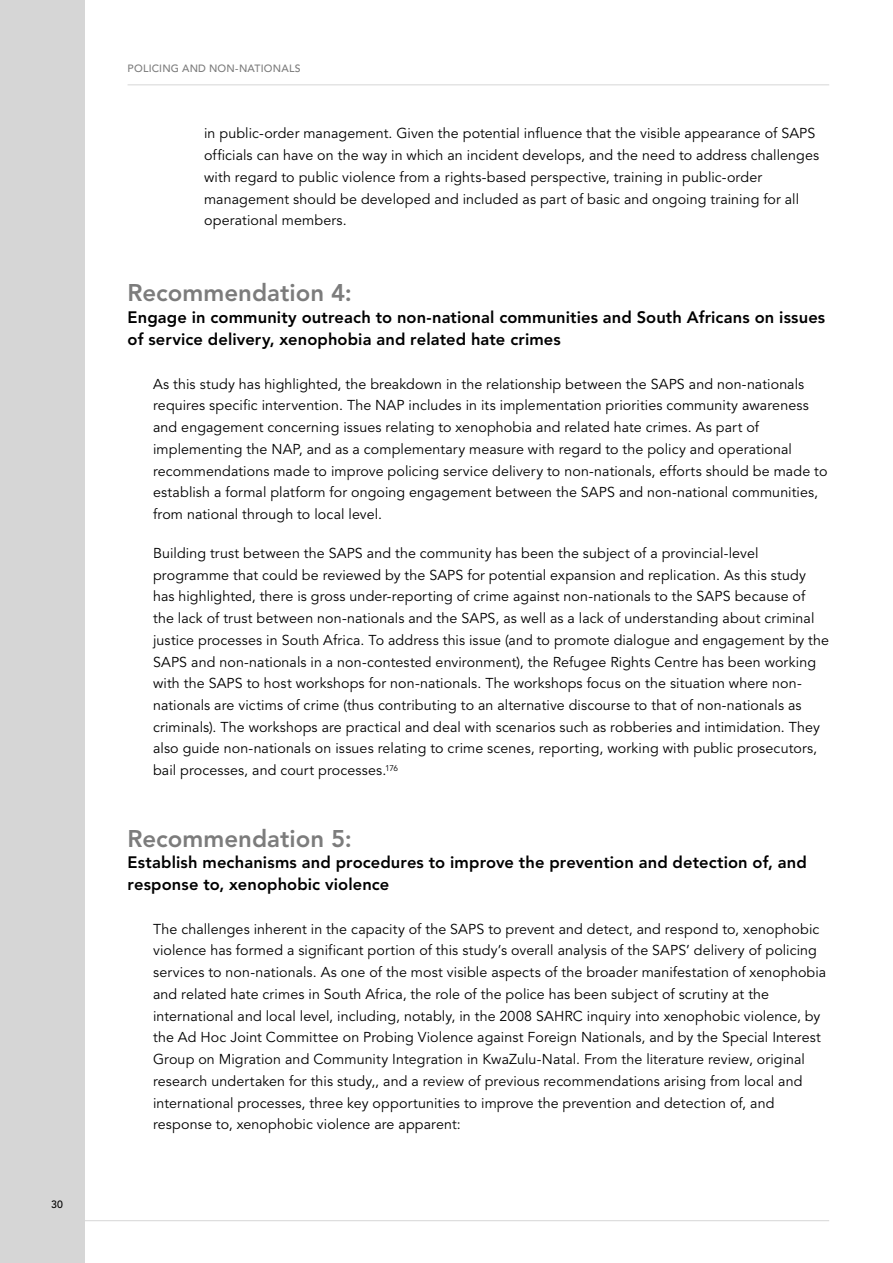
<style>
.page{position:relative;width:893px;height:1263px;background:#fff}
.page>*{position:absolute;margin:0;border:0;box-sizing:border-box;transform-origin:0 0}
.t1{font:800 24px "Avenir LT Std";color:#7c7c7c}
.t2{font:800 16.5px/21.8px "Avenir LT Std";letter-spacing:.005em;color:#000}
.t3{font:14.25px/21.8px "Avenir LT Std";letter-spacing:.01em;color:#000}
.t4{font:500 10.5px "Avenir LT Std";letter-spacing:.02em;color:#7c7c7c}
.t5{font:500 10.5px "Avenir LT Std";color:#000}
</style>
<div class="page">
<hr style="left:128px;top:84px;width:701px;height:1px;background:#d6d6d6">
<div style="left:0;top:0;width:85px;height:1263px;background:#d6d6d6"></div>
<hr style="left:51px;top:1220px;width:778px;height:1px;background:#d6d6d6">
<p class="t5" style="left:51px;top:1198px;width:14px">30</p>
<p class="t4" style="left:128px;top:62px;width:175px">POLICING AND NON-NATIONALS</p>
<p class="t3" style="left:204px;top:123px;width:617px">in public-order management. Given the potential influence that the visible appearance of SAPS officials can have on the way in which an incident develops, and the need to address challenges with regard to public violence from a rights-based perspective, training in public-order management should be developed and included as part of basic and ongoing training for all operational members.</p>
<h1 class="t1" style="left:128px;top:279px;width:226px">Recommendation 4:</h1>
<p class="t2" style="left:128px;top:307px;width:699px">Engage in community outreach to non-national communities and South Africans on issues of service delivery, xenophobia and related hate crimes</p>
<p class="t3" style="left:153px;top:373px;width:676px">As this study has highlighted, the breakdown in the relationship between the SAPS and non-nationals requires specific intervention. The NAP includes in its implementation priorities community awareness and engagement concerning issues relating to xenophobia and related hate crimes. As part of implementing the NAP, and as a complementary measure with regard to the policy and operational recommendations made to improve policing service delivery to non-nationals, efforts should be made to establish a formal platform for ongoing engagement between the SAPS and non-national communities, from national through to local level.</p>
<p class="t3" style="left:153px;top:542px;width:677px">Building trust between the SAPS and the community has been the subject of a provincial-level programme that could be reviewed by the SAPS for potential expansion and replication. As this study has highlighted, there is gross under-reporting of crime against non-nationals to the SAPS because of the lack of trust between non-nationals and the SAPS, as well as a lack of understanding about criminal justice processes in South Africa. To address this issue (and to promote dialogue and engagement by the SAPS and non-nationals in a non-contested environment), the Refugee Rights Centre has been working with the SAPS to host workshops for non-nationals. The workshops focus on the situation where non&shy;nationals are victims of crime (thus contributing to an alternative discourse to that of non-nationals as criminals). The workshops are practical and deal with scenarios such as robberies and intimidation. They also guide non-nationals on issues relating to crime scenes, reporting, working with public prosecutors, bail processes, and court processes.<sup>176</sup></p>
<h1 class="t1" style="left:128px;top:824px;width:226px">Recommendation 5:</h1>
<p class="t2" style="left:128px;top:852px;width:681px">Establish mechanisms and procedures to improve the prevention and detection of, and response to, xenophobic violence</p>
<p class="t3" style="left:153px;top:918px;width:675px">The challenges inherent in the capacity of the SAPS to prevent and detect, and respond to, xenophobic violence has formed a significant portion of this study’s overall analysis of the SAPS’ delivery of policing services to non-nationals. As one of the most visible aspects of the broader manifestation of xenophobia and related hate crimes in South Africa, the role of the police has been subject of scrutiny at the international and local level, including, notably, in the 2008 SAHRC inquiry into xenophobic violence, by the Ad Hoc Joint Committee on Probing Violence against Foreign Nationals, and by the Special Interest Group on Migration and Community Integration in KwaZulu-Natal. From the literature review, original research undertaken for this study,, and a review of previous recommendations arising from local and international processes, three key opportunities to improve the prevention and detection of, and response to, xenophobic violence are apparent:</p>
</div>
